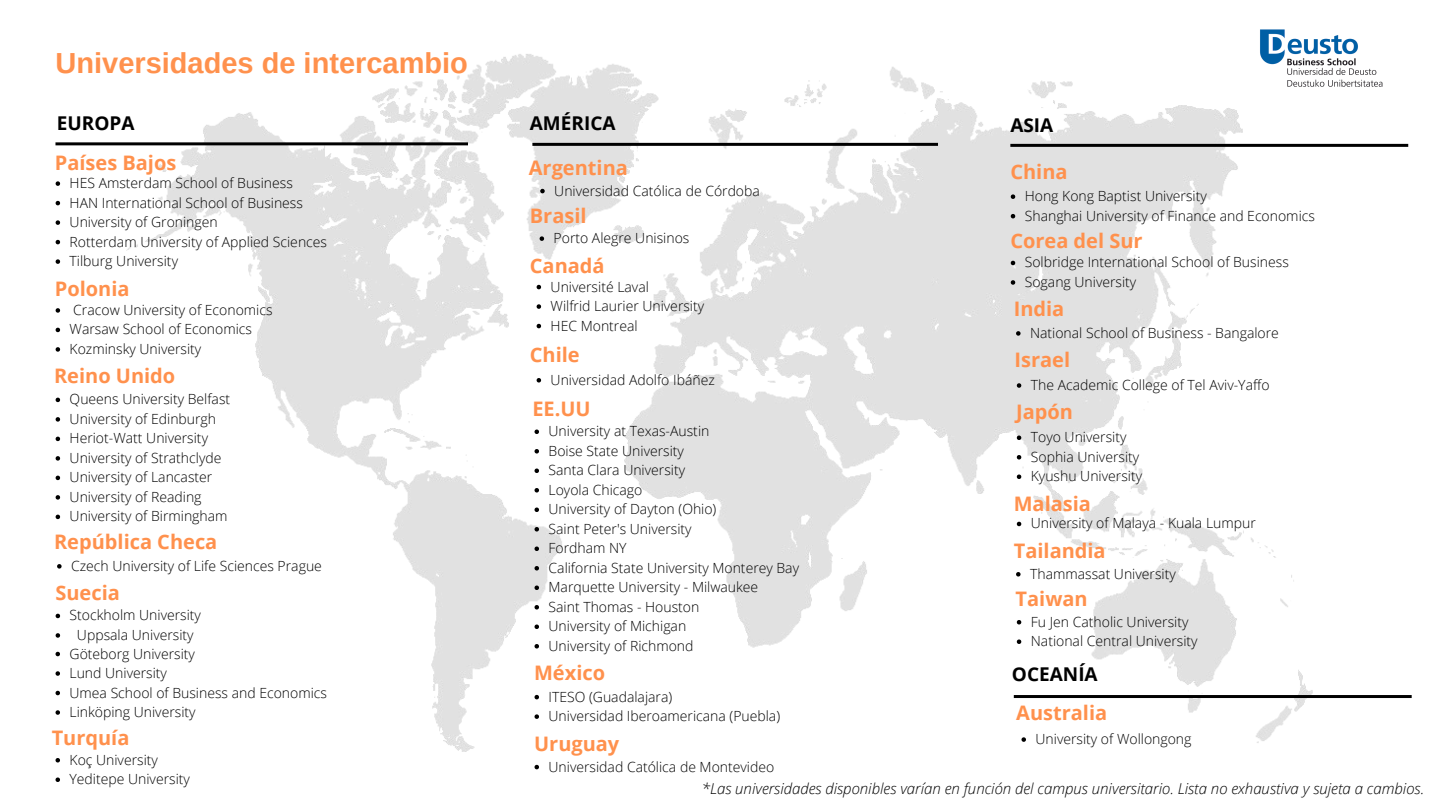
<style>
.page{position:relative;width:1440px;height:810px;background:#fff}
.page>*{position:absolute;margin:0;border:0;box-sizing:border-box;transform-origin:0 0}
.t1{font:700 29px "Arimo";color:#ff914d}
.t2{font:700 20px "Open Sans";color:#ff914d}
.t3{font:700 19px "Open Sans";color:#000}
.t4{font:italic 300 15px "Open Sans";color:#000}
.t5{font:300 14px "Open Sans";color:#000}
</style>
<div class="page">
<img style="left:81px;top:54px;width:1271px;height:716px">
<hr style="left:55px;top:142px;width:413px;height:3px;background:#000">
<svg style="left:56px;top:181px;width:4px;height:5px"></svg>
<svg style="left:56px;top:201px;width:4px;height:4px"></svg>
<svg style="left:56px;top:220px;width:4px;height:5px"></svg>
<svg style="left:56px;top:240px;width:4px;height:4px"></svg>
<svg style="left:56px;top:259px;width:4px;height:5px"></svg>
<svg style="left:56px;top:308px;width:4px;height:5px"></svg>
<svg style="left:56px;top:328px;width:4px;height:4px"></svg>
<svg style="left:56px;top:347px;width:4px;height:5px"></svg>
<svg style="left:56px;top:758px;width:4px;height:5px"></svg>
<svg style="left:56px;top:778px;width:4px;height:4px"></svg>
<svg style="left:540px;top:236px;width:4px;height:5px"></svg>
<svg style="left:537px;top:285px;width:4px;height:4px"></svg>
<svg style="left:537px;top:304px;width:4px;height:5px"></svg>
<svg style="left:537px;top:324px;width:4px;height:4px"></svg>
<svg style="left:535px;top:430px;width:4px;height:4px"></svg>
<svg style="left:535px;top:449px;width:4px;height:5px"></svg>
<svg style="left:535px;top:469px;width:4px;height:4px"></svg>
<svg style="left:535px;top:488px;width:4px;height:5px"></svg>
<svg style="left:535px;top:508px;width:4px;height:4px"></svg>
<svg style="left:535px;top:527px;width:4px;height:5px"></svg>
<svg style="left:535px;top:547px;width:4px;height:4px"></svg>
<svg style="left:535px;top:566px;width:4px;height:5px"></svg>
<svg style="left:535px;top:586px;width:4px;height:4px"></svg>
<svg style="left:535px;top:605px;width:4px;height:5px"></svg>
<svg style="left:535px;top:625px;width:4px;height:4px"></svg>
<svg style="left:535px;top:644px;width:4px;height:5px"></svg>
<svg style="left:535px;top:695px;width:4px;height:4px"></svg>
<svg style="left:535px;top:714px;width:4px;height:5px"></svg>
<svg style="left:535px;top:765px;width:4px;height:4px"></svg>
<svg style="left:1011px;top:194px;width:4px;height:5px"></svg>
<svg style="left:1011px;top:214px;width:4px;height:4px"></svg>
<svg style="left:1011px;top:261px;width:4px;height:4px"></svg>
<svg style="left:1011px;top:280px;width:4px;height:5px"></svg>
<svg style="left:56px;top:398px;width:4px;height:4px"></svg>
<svg style="left:56px;top:417px;width:4px;height:5px"></svg>
<svg style="left:56px;top:437px;width:4px;height:4px"></svg>
<svg style="left:56px;top:456px;width:4px;height:5px"></svg>
<svg style="left:56px;top:476px;width:4px;height:4px"></svg>
<svg style="left:56px;top:495px;width:4px;height:5px"></svg>
<svg style="left:56px;top:515px;width:4px;height:4px"></svg>
<svg style="left:56px;top:614px;width:4px;height:4px"></svg>
<svg style="left:56px;top:633px;width:4px;height:5px"></svg>
<svg style="left:56px;top:652px;width:4px;height:4px"></svg>
<svg style="left:56px;top:671px;width:4px;height:5px"></svg>
<svg style="left:56px;top:691px;width:4px;height:4px"></svg>
<svg style="left:56px;top:710px;width:4px;height:5px"></svg>
<hr style="left:532px;top:143px;width:406px;height:3px;background:#000">
<svg style="left:537px;top:378px;width:4px;height:5px"></svg>
<hr style="left:1010px;top:144px;width:398px;height:3px;background:#000">
<svg style="left:1016px;top:331px;width:5px;height:5px"></svg>
<svg style="left:1017px;top:436px;width:4px;height:4px"></svg>
<svg style="left:1017px;top:455px;width:4px;height:5px"></svg>
<svg style="left:1017px;top:475px;width:4px;height:4px"></svg>
<svg style="left:1017px;top:522px;width:4px;height:4px"></svg>
<svg style="left:1017px;top:620px;width:4px;height:4px"></svg>
<svg style="left:1017px;top:639px;width:4px;height:5px"></svg>
<svg style="left:1017px;top:383px;width:4px;height:5px"></svg>
<svg style="left:540px;top:189px;width:5px;height:4px"></svg>
<img style="left:1256px;top:29px;width:127px;height:70px">
<hr style="left:1014px;top:695px;width:398px;height:3px;background:#000">
<svg style="left:1021px;top:737px;width:5px;height:5px"></svg>
<svg style="left:57px;top:564px;width:5px;height:5px"></svg>
<svg style="left:1016px;top:572px;width:5px;height:5px"></svg>
<p class="t1" style="left:56px;top:46px;width:414px">Universidades de intercambio</p>
<h2 class="t3" style="left:57px;top:110px;width:79px">EUROPA</h2>
<h2 class="t2" style="left:55px;top:148px;width:123px">Países Bajos</h2>
<h3 class="t5" style="left:70px;top:173px;width:225px">HES Amsterdam School of Business</h3>
<p class="t5" style="left:70px;top:193px;width:235px">HAN International School of Business</p>
<h3 class="t5" style="left:70px;top:212px;width:150px">University of Groningen</h3>
<p class="t5" style="left:70px;top:232px;width:259px">Rotterdam University of Applied Sciences</p>
<h3 class="t5" style="left:70px;top:251px;width:110px">Tilburg University</h3>
<p class="t2" style="left:55px;top:274px;width:76px">Polonia</p>
<p class="t5" style="left:73px;top:300px;width:201px">Cracow University of Economics</p>
<p class="t5" style="left:70px;top:319px;width:184px">Warsaw School of Economics</p>
<h3 class="t5" style="left:70px;top:339px;width:133px">Kozminsky University</h3>
<p class="t2" style="left:54px;top:362px;width:123px">Reino Unido</p>
<h3 class="t5" style="left:70px;top:389px;width:162px">Queens University Belfast</h3>
<p class="t5" style="left:70px;top:409px;width:148px">University of Edinburgh</p>
<h3 class="t5" style="left:70px;top:428px;width:140px">Heriot-Watt University</h3>
<p class="t5" style="left:70px;top:448px;width:153px">University of Strathclyde</p>
<h3 class="t5" style="left:70px;top:467px;width:144px">University of Lancaster</h3>
<p class="t5" style="left:70px;top:487px;width:133px">University of Reading</p>
<p class="t5" style="left:70px;top:506px;width:159px">University of Birmingham</p>
<h3 class="t2" style="left:54px;top:528px;width:165px">República Checa</h3>
<p class="t5" style="left:71px;top:556px;width:252px">Czech University of Life Sciences Prague</p>
<h2 class="t2" style="left:55px;top:579px;width:66px">Suecia</h2>
<h3 class="t5" style="left:70px;top:606px;width:133px">Stockholm University</h3>
<p class="t5" style="left:77px;top:625px;width:118px">Uppsala University</p>
<p class="t5" style="left:70px;top:644px;width:127px">Göteborg University</p>
<h1 class="t5" style="left:70px;top:663px;width:99px">Lund University</h1>
<h2 class="t5" style="left:70px;top:683px;width:259px">Umea School of Business and Economics</h2>
<h3 class="t5" style="left:70px;top:702px;width:128px">Linköping University</h3>
<p class="t2" style="left:52px;top:723px;width:79px">Turquía</p>
<h2 class="t5" style="left:70px;top:750px;width:90px">Koç University</h2>
<p class="t5" style="left:70px;top:769px;width:122px">Yeditepe University</p>
<p class="t3" style="left:530px;top:110px;width:87px">AMÉRICA</p>
<p class="t2" style="left:529px;top:153px;width:101px">Argentina</p>
<p class="t5" style="left:554px;top:181px;width:207px">Universidad Católica de Córdoba</p>
<p class="t2" style="left:530px;top:202px;width:58px">Brasil</p>
<p class="t5" style="left:554px;top:228px;width:137px">Porto Alegre Unisinos</p>
<p class="t2" style="left:530px;top:252px;width:76px">Canadá</p>
<p class="t5" style="left:551px;top:277px;width:100px">Université Laval</p>
<p class="t5" style="left:551px;top:296px;width:155px">Wilfrid Laurier University</p>
<p class="t5" style="left:551px;top:316px;width:89px">HEC Montreal</p>
<p class="t2" style="left:530px;top:341px;width:51px">Chile</p>
<p class="t5" style="left:551px;top:370px;width:166px">Universidad Adolfo Ibáñez</p>
<p class="t2" style="left:532px;top:395px;width:60px">EE.UU</p>
<p class="t5" style="left:549px;top:421px;width:162px">University at Texas-Austin</p>
<p class="t5" style="left:549px;top:441px;width:137px">Boise State University</p>
<p class="t5" style="left:549px;top:460px;width:138px">Santa Clara University</p>
<p class="t5" style="left:549px;top:480px;width:95px">Loyola Chicago</p>
<p class="t5" style="left:549px;top:499px;width:169px">University of Dayton (Ohio)</p>
<h3 class="t5" style="left:549px;top:519px;width:145px">Saint Peter's University</h3>
<p class="t5" style="left:549px;top:538px;width:80px">Fordham NY</p>
<p class="t5" style="left:549px;top:558px;width:252px">California State University Monterey Bay</p>
<h3 class="t5" style="left:549px;top:577px;width:211px">Marquette University - Milwaukee</h3>
<p class="t5" style="left:549px;top:597px;width:152px">Saint Thomas - Houston</p>
<h3 class="t5" style="left:549px;top:616px;width:139px">University of Michigan</h3>
<p class="t5" style="left:549px;top:636px;width:146px">University of Richmond</p>
<p class="t2" style="left:534px;top:659px;width:72px">México</p>
<h3 class="t5" style="left:549px;top:687px;width:125px">ITESO (Guadalajara)</h3>
<p class="t5" style="left:549px;top:706px;width:233px">Universidad Iberoamericana (Puebla)</p>
<p class="t2" style="left:534px;top:730px;width:87px">Uruguay</p>
<h3 class="t5" style="left:549px;top:757px;width:227px">Universidad Católica de Montevideo</h3>
<p class="t3" style="left:1010px;top:112px;width:44px">ASIA</p>
<p class="t2" style="left:1010px;top:158px;width:59px">China</p>
<h3 class="t5" style="left:1025px;top:186px;width:184px">Hong Kong Baptist University</h3>
<p class="t5" style="left:1025px;top:206px;width:292px">Shanghai University of Finance and Economics</p>
<h3 class="t2" style="left:1010px;top:227px;width:134px">Corea del Sur</h3>
<p class="t5" style="left:1025px;top:253px;width:266px">Solbridge International School of Business</p>
<p class="t5" style="left:1025px;top:272px;width:113px">Sogang University</p>
<h3 class="t2" style="left:1014px;top:294px;width:52px">India</h3>
<p class="t5" style="left:1030px;top:323px;width:250px">National School of Business - Bangalore</p>
<p class="t2" style="left:1015px;top:346px;width:57px">Israel</p>
<h3 class="t5" style="left:1031px;top:375px;width:240px">The Academic College of Tel Aviv-Yaffo</h3>
<p class="t2" style="left:1016px;top:398px;width:58px">Japón</p>
<p class="t5" style="left:1031px;top:427px;width:97px">Toyo University</p>
<h3 class="t5" style="left:1031px;top:447px;width:110px">Sophia University</h3>
<p class="t5" style="left:1031px;top:466px;width:113px">Kyushu University</p>
<p class="t2" style="left:1014px;top:490px;width:79px">Malasia</p>
<p class="t5" style="left:1031px;top:514px;width:226px">University of Malaya - Kuala Lumpur</p>
<p class="t2" style="left:1014px;top:537px;width:93px">Tailandia</p>
<p class="t5" style="left:1030px;top:564px;width:147px">Thammassat University</p>
<p class="t2" style="left:1016px;top:585px;width:74px">Taiwan</p>
<p class="t5" style="left:1031px;top:612px;width:159px">Fu Jen Catholic University</p>
<p class="t5" style="left:1031px;top:631px;width:168px">National Central University</p>
<p class="t3" style="left:1012px;top:661px;width:87px">OCEANÍA</p>
<p class="t2" style="left:1016px;top:699px;width:92px">Australia</p>
<p class="t5" style="left:1036px;top:729px;width:158px">University of Wollongong</p>
<h3 class="t4" style="left:702px;top:778px;width:724px">*Las universidades disponibles varían en función del campus universitario. Lista no exhaustiva y sujeta a cambios.</h3>
</div>
